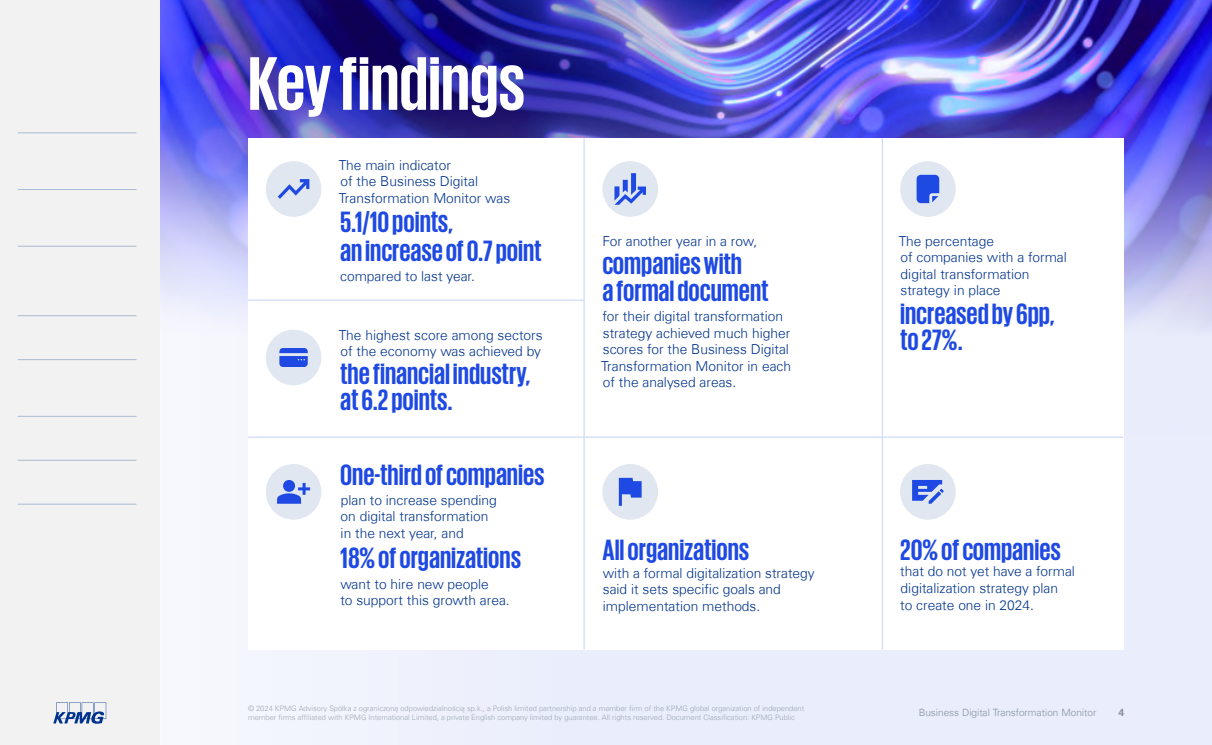
<style>
.page{position:relative;width:1212px;height:745px;background:#fff}
.page>*{position:absolute;margin:0;border:0;box-sizing:border-box;transform-origin:0 0}
.t1{font:700 77.5px "KPMG";color:#fff}
.t2{font:700 30px/26.2px "KPMG";color:#1e49e2}
.t3{font:300 13.75px/16.5px "Universfor KPMG";color:#00338d}
.t4{font:300 10px "Universfor KPMG";color:#86919e}
.t5{font:700 10px "Open Sans";color:#86919e}
.t6{font:300 7.5px/9px "Universfor KPMG";color:#9ea7b1}
</style>
<div class="page">
<div style="left:146px;top:0;width:1066px;height:744px;background:#e9edfc"></div>
<img style="left:160px;top:0;width:1052px;height:436px">
<img style="left:181px;top:0;width:552px;height:292px">
<div style="left:248px;top:138px;width:875px;height:511px;background:#fff"></div>
<div style="left:266px;top:161px;width:55px;height:56px;background:#e0e7f1;border-radius:50%"></div>
<svg style="left:278px;top:179px;width:31px;height:20px"></svg>
<div style="left:602px;top:161px;width:56px;height:56px;background:#e0e7f1;border-radius:50%"></div>
<svg style="left:614px;top:173px;width:32px;height:32px"></svg>
<div style="left:602px;top:463px;width:56px;height:56px;background:#e0e7f1;border-radius:50%"></div>
<svg style="left:619px;top:477px;width:23px;height:28px"></svg>
<div style="left:900px;top:161px;width:56px;height:56px;background:#e0e7f1;border-radius:50%"></div>
<svg style="left:916px;top:175px;width:23px;height:28px"></svg>
<hr style="left:248px;top:436px;width:875px;height:1px;background:#d2dbf9">
<hr style="left:248px;top:299px;width:337px;height:1px;background:#d2dbf9">
<hr style="left:583px;top:138px;width:2px;height:511px;background:#d2dbf9">
<hr style="left:882px;top:138px;width:1px;height:511px;background:#d2dbf9">
<div style="left:266px;top:329px;width:55px;height:56px;background:#e0e7f1;border-radius:50%"></div>
<svg style="left:279px;top:348px;width:29px;height:19px"></svg>
<div style="left:900px;top:463px;width:56px;height:56px;background:#e0e7f1;border-radius:50%"></div>
<svg style="left:912px;top:480px;width:32px;height:23px"></svg>
<div style="left:266px;top:463px;width:55px;height:56px;background:#e0e7f1;border-radius:50%"></div>
<svg style="left:277px;top:480px;width:33px;height:23px"></svg>
<div style="left:0;top:0;width:159px;height:744px;background:#f2f2f2"></div>
<hr style="left:18px;top:189px;width:118px;height:1px;background:#00338d">
<hr style="left:18px;top:132px;width:118px;height:1px;background:#00338d">
<hr style="left:18px;top:315px;width:118px;height:1px;background:#00338d">
<hr style="left:18px;top:246px;width:118px;height:1px;background:#00338d">
<hr style="left:18px;top:359px;width:118px;height:1px;background:#00338d">
<hr style="left:18px;top:459px;width:118px;height:1px;background:#00338d">
<hr style="left:18px;top:415px;width:118px;height:1px;background:#00338d">
<hr style="left:18px;top:503px;width:118px;height:1px;background:#00338d">
<svg style="left:53px;top:702px;width:53px;height:21px"></svg>
<h1 class="t1" style="left:248px;top:45px;width:279px">Key findings</h1>
<p class="t3" style="left:339px;top:157px;width:173px">The main indicator<br>of the Business Digital<br>Transformation Monitor was</p>
<h2 class="t2" style="left:340px;top:207px;width:203px;line-height:28.2px">5.1/10points, anincrease of 0.7point</h2>
<p class="t3" style="left:340px;top:267px;width:136px">compared to last year.</p>
<p class="t3" style="left:339px;top:326px;width:205px">The highest score among sectors of the economy was achieved by</p>
<h2 class="t2" style="left:340px;top:359px;width:192px">thefinancial industry, at6.2points.</h2>
<h2 class="t2" style="left:340px;top:460px;width:206px">One-third ofcompanies</h2>
<p class="t3" style="left:341px;top:491px;width:158px">plan to increase spending on digital transformation in the next year, and</p>
<h2 class="t2" style="left:340px;top:543px;width:182px">18% oforganizations</h2>
<p class="t3" style="left:340px;top:575px;width:171px">want to hire new people<br>to support this growth area.</p>
<p class="t3" style="left:603px;top:232px;width:156px">For another year in a row,</p>
<h2 class="t2" style="left:602px;top:250px;width:168px">companies with aformal document</h2>
<p class="t3" style="left:601px;top:308px;width:191px">for their digital transformation strategy achieved much higher scores for the Business Digital<br>Transformation Monitor in each of the analysed areas.</p>
<h2 class="t2" style="left:602px;top:535px;width:148px">All organizations</h2>
<p class="t3" style="left:603px;top:564px;width:214px">with a formal digitalization strategy said it sets specific goals and implementation methods.</p>
<p class="t6" style="left:248px;top:703px;width:558px">© 2024 KPMG Advisory Spółka z ograniczoną odpowiedzialnością sp.k., a Polish limited partnership and a member firm of the KPMG global organization of independent member firms affiliated with KPMG International Limited, a private English company limited by guarantee. All rights reserved. Document Classification: KPMG Public</p>
<p class="t3" style="left:899px;top:232px;width:169px">The percentage<br>of companies with a formal digital transformation strategy in place</p>
<h2 class="t2" style="left:900px;top:299px;width:156px">increased by6pp, to27%.</h2>
<h2 class="t2" style="left:900px;top:535px;width:162px">20% ofcompanies</h2>
<p class="t3" style="left:900px;top:563px;width:176px">that do not yet have a formal digitalization strategy plan<br>to create one in 2024.</p>
<p class="t4" style="left:919px;top:706px;width:179px">Business Digital Transformation Monitor</p>
<p class="t5" style="left:1118px;top:705px;width:7px">4</p>
</div>
